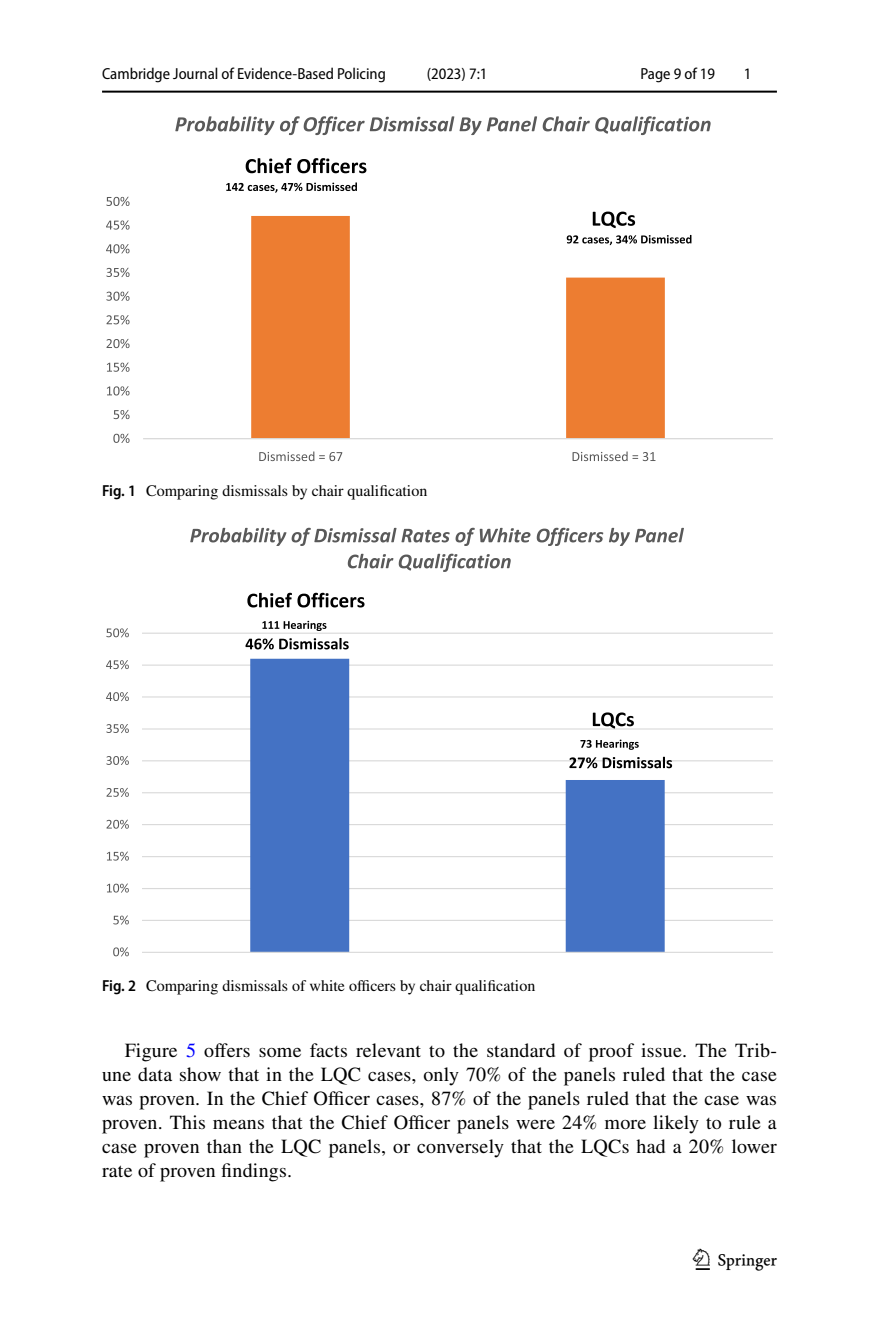
<style>
.page{position:relative;width:879px;height:1333px;background:#fff}
.page>*{position:absolute;margin:0;border:0;box-sizing:border-box;transform-origin:0 0}
.t1{font:30px "Springnew Regular 3";color:#000}
.t2{font:20px/24px "STIX";letter-spacing:.01em;color:#000;text-align:justify}
.t3{font:16px "STIX";color:#000}
.t4{font:semi-condensed 16px "Myriad Pro";color:#000}
.s1{font-family:"Myriad Pro";font-weight:600;font-stretch:semi-condensed}
.s2{color:#00f}
</style>
<div class="page">
<hr style="left:102px;top:91px;width:675px;height:2px;background:#000">
<svg style="left:251px;top:216px;width:414px;height:222px"></svg>
<hr style="left:143px;top:438px;width:630px;height:1px;background:#d9d9d9">
<svg style="left:113px;top:433px;width:17px;height:10px"></svg>
<svg style="left:114px;top:410px;width:16px;height:9px"></svg>
<svg style="left:107px;top:386px;width:23px;height:9px"></svg>
<svg style="left:107px;top:362px;width:23px;height:10px"></svg>
<svg style="left:106px;top:339px;width:24px;height:9px"></svg>
<svg style="left:106px;top:315px;width:24px;height:9px"></svg>
<svg style="left:106px;top:291px;width:24px;height:10px"></svg>
<svg style="left:106px;top:268px;width:24px;height:9px"></svg>
<svg style="left:106px;top:244px;width:24px;height:9px"></svg>
<svg style="left:106px;top:220px;width:24px;height:10px"></svg>
<svg style="left:106px;top:197px;width:24px;height:9px"></svg>
<svg style="left:259px;top:451px;width:396px;height:10px"></svg>
<svg style="left:175px;top:116px;width:535px;height:19px"></svg>
<svg style="left:593px;top:211px;width:42px;height:17px"></svg>
<svg style="left:567px;top:235px;width:124px;height:10px"></svg>
<svg style="left:246px;top:158px;width:120px;height:15px"></svg>
<svg style="left:226px;top:182px;width:131px;height:11px"></svg>
<hr style="left:142px;top:919px;width:631px;height:1px;background:#d9d9d9">
<hr style="left:142px;top:888px;width:631px;height:1px;background:#d9d9d9">
<hr style="left:142px;top:856px;width:631px;height:1px;background:#d9d9d9">
<hr style="left:142px;top:824px;width:631px;height:1px;background:#d9d9d9">
<hr style="left:142px;top:792px;width:631px;height:1px;background:#d9d9d9">
<hr style="left:142px;top:760px;width:631px;height:1px;background:#d9d9d9">
<hr style="left:142px;top:728px;width:631px;height:1px;background:#d9d9d9">
<hr style="left:142px;top:696px;width:631px;height:1px;background:#d9d9d9">
<hr style="left:142px;top:664px;width:631px;height:1px;background:#d9d9d9">
<hr style="left:142px;top:632px;width:631px;height:1px;background:#d9d9d9">
<svg style="left:250px;top:658px;width:415px;height:293px"></svg>
<hr style="left:142px;top:951px;width:631px;height:1px;background:#d9d9d9">
<svg style="left:113px;top:947px;width:16px;height:9px"></svg>
<svg style="left:113px;top:915px;width:16px;height:9px"></svg>
<svg style="left:107px;top:883px;width:22px;height:9px"></svg>
<svg style="left:107px;top:851px;width:22px;height:9px"></svg>
<svg style="left:106px;top:819px;width:23px;height:9px"></svg>
<svg style="left:106px;top:787px;width:23px;height:10px"></svg>
<svg style="left:106px;top:756px;width:23px;height:9px"></svg>
<svg style="left:106px;top:724px;width:23px;height:9px"></svg>
<svg style="left:106px;top:692px;width:23px;height:9px"></svg>
<svg style="left:106px;top:660px;width:23px;height:9px"></svg>
<svg style="left:106px;top:628px;width:23px;height:9px"></svg>
<svg style="left:190px;top:527px;width:494px;height:19px"></svg>
<svg style="left:348px;top:553px;width:163px;height:19px"></svg>
<svg style="left:247px;top:592px;width:117px;height:15px"></svg>
<svg style="left:262px;top:620px;width:64px;height:11px"></svg>
<svg style="left:245px;top:638px;width:104px;height:11px"></svg>
<svg style="left:593px;top:712px;width:41px;height:16px"></svg>
<svg style="left:580px;top:739px;width:59px;height:10px"></svg>
<svg style="left:569px;top:756px;width:103px;height:12px"></svg>
<p class="t4" style="left:102px;top:65px;width:285px">Cambridge Journal of Evidence-Based Policing</p>
<p class="t4" style="left:427px;top:65px;width:62px">(2023) 7:1</p>
<p class="t4" style="left:640px;top:65px;width:76px">Page 9 of 19</p>
<p class="t4" style="left:744px;top:65px;width:9px">1</p>
<p class="t3" style="left:102px;top:479px;width:327px"><span class="s1">Fig. 1</span> Comparing dismissals by chair qualification</p>
<p class="t3" style="left:102px;top:974px;width:435px"><span class="s1">Fig. 2</span> Comparing dismissals of white officers by chair qualification</p>
<p class="t2" style="left:102px;top:1039px;width:676px;text-indent:23px">Figure <span class="s2">5</span> offers some facts relevant to the standard of proof issue. The Trib&shy;une data show that in the LQC cases, only 70% of the panels ruled that the case was proven. In the Chief Officer cases, 87% of the panels ruled that the case was proven. This means that the Chief Officer panels were 24% more likely to rule a case proven than the LQC panels, or conversely that the LQCs had a 20% lower rate of proven findings.</p>
<h1 class="t1" style="left:696px;top:1248px;width:83px">1 3</h1>
</div>
